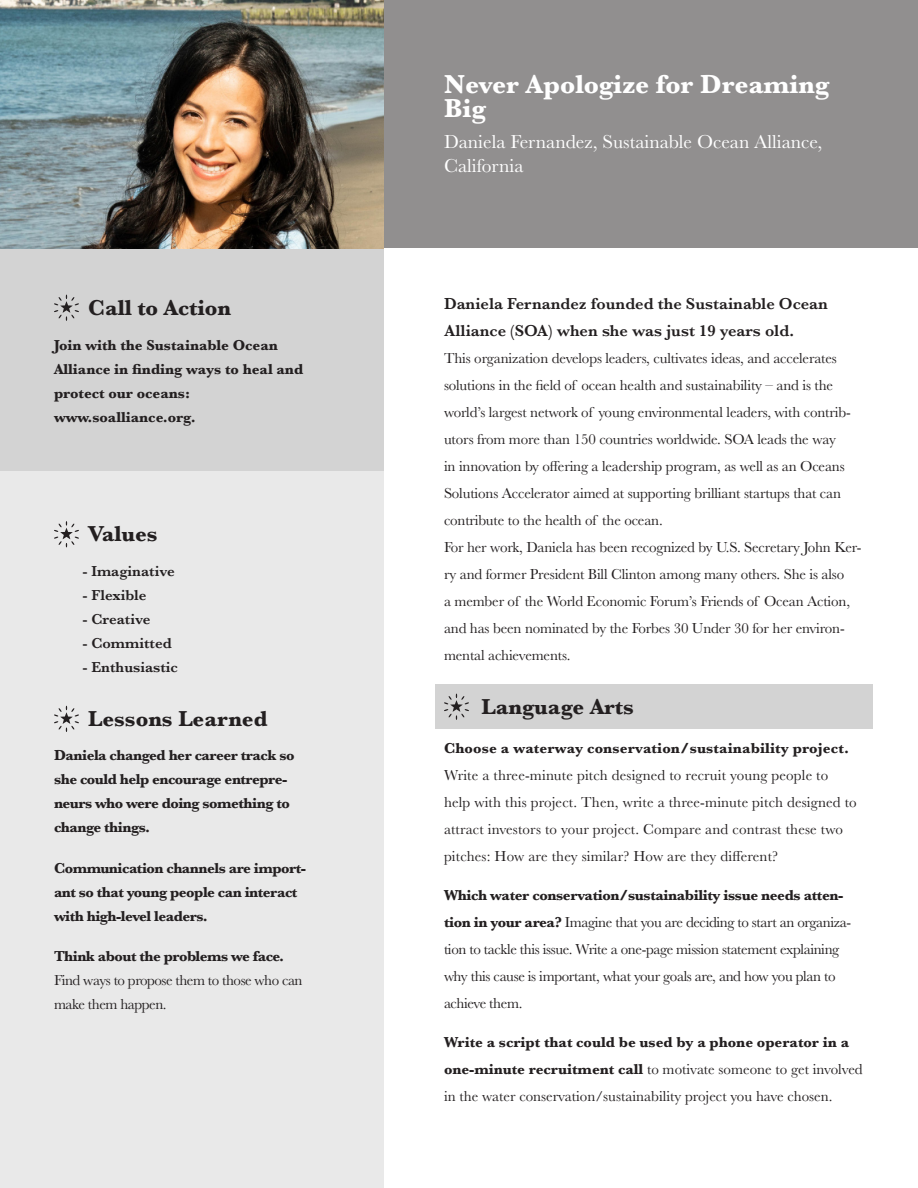
<style>
.page{position:relative;width:918px;height:1188px;background:#fff}
.page>*{position:absolute;margin:0;border:0;box-sizing:border-box;transform-origin:0 0}
.Lesson_Plan_Title{font:700 27px/24px "Baskerville";color:#fff}
.Section_Title{font:700 22.5px "Baskerville";color:#231f20}
.Lesson_Plan_Descript{font:19.5px "Baskerville";color:#fff}
.Young_Hero_Descripti{font:600 16.5px/27px "Baskerville";color:#231f20}
.Body_Copy{font:15px/27px "Baskerville";letter-spacing:-.01em;color:#231f20}
.Body_Copy-2{font:15px/27px "Baskerville";letter-spacing:.01em;color:#231f20}
.Body_Copy-3{font:700 15px/24px "Baskerville";letter-spacing:-.03em;color:#231f20}
.CTA_Body{font:700 15px/24px "Baskerville";color:#231f20}
.Body_Copy-4{font:15px/24px "Baskerville";letter-spacing:-.03em;color:#231f20}
.Values_Body{font:600 15px "Baskerville";color:#231f20}
.s1{font-weight:700}
</style>
<div class="page">
<div style="left:435px;top:684px;width:438px;height:45px;background:#d3d3d3"></div>
<div style="left:0;top:248px;width:384px;height:223px;background:#d3d3d3"></div>
<div style="left:0;top:0;width:918px;height:248px;background:#918f8f"></div>
<div style="left:0;top:471px;width:384px;height:717px;background:#e9e9e9"></div>
<svg style="left:444px;top:694px;width:25px;height:26px"></svg>
<svg style="left:54px;top:295px;width:25px;height:26px"></svg>
<svg style="left:54px;top:521px;width:25px;height:26px"></svg>
<svg style="left:54px;top:706px;width:25px;height:26px"></svg>
<img style="left:0;top:0;width:384px;height:248px">
<p class="Section_Title" style="left:88px;top:292px;width:145px">Call to Action</p>
<p class="CTA_Body" style="left:54px;top:333px;width:251px">Join with the Sustainable Ocean<br>Alliance in finding ways to heal and protect our oceans:</p>
<p class="CTA_Body" style="left:54px;top:405px;width:143px">www.soalliance.org.</p>
<p class="Section_Title" style="left:88px;top:518px;width:71px">Values</p>
<p class="Values_Body" style="left:82px;top:560px;width:94px">- Imaginative</p>
<p class="Values_Body" style="left:82px;top:584px;width:66px">- Flexible</p>
<p class="Values_Body" style="left:82px;top:608px;width:69px">- Creative</p>
<p class="Values_Body" style="left:82px;top:632px;width:91px">- Committed</p>
<p class="Values_Body" style="left:82px;top:656px;width:97px">- Enthusiastic</p>
<p class="Section_Title" style="left:88px;top:703px;width:181px">Lessons Learned</p>
<p class="Body_Copy-3" style="left:54px;top:744px;width:242px">Daniela changed her career track so she could help encourage entrepre&shy;neurs who were doing something to change things.</p>
<p class="Body_Copy-3" style="left:54px;top:856px;width:253px">Communication channels are import&shy;ant so that young people can interact with high-level leaders.</p>
<p class="Body_Copy-4" style="left:54px;top:944px;width:250px"><span class="s1">Think about the problems we face.<br></span>Find ways to propose them to those who can make them happen.</p>
<p class="Lesson_Plan_Title" style="left:444px;top:73px;width:387px">Never Apologize for Dreaming<br>Big</p>
<p class="Lesson_Plan_Descript" style="left:444px;top:129px;width:380px">Daniela Fernandez, Sustainable Ocean Alliance,</p>
<p class="Lesson_Plan_Descript" style="left:444px;top:153px;width:81px">California</p>
<p class="Young_Hero_Descripti" style="left:444px;top:290px;width:385px">Daniela Fernandez founded the Sustainable Ocean<br>Alliance (SOA) when she was just 19 years old.</p>
<p class="Body_Copy" style="left:444px;top:345px;width:408px">This organization develops leaders, cultivates ideas, and accelerates solutions in the field of ocean health and sustainability – and is the world’s largest network of young environmental leaders, with contrib&shy;utors from more than 150 countries worldwide. SOA leads the way in innovation by offering a leadership program, as well as an Oceans Solutions Accelerator aimed at supporting brilliant startups that can contribute to the health of the ocean.</p>
<p class="Body_Copy" style="left:444px;top:534px;width:419px">For her work, Daniela has been recognized by U.S. Secretary John Ker&shy;ry and former President Bill Clinton among many others. She is also<br>a member of the World Economic Forum’s Friends of Ocean Action, and has been nominated by the Forbes 30 Under 30 for her environ&shy;mental achievements.</p>
<p class="Section_Title" style="left:482px;top:691px;width:154px">Language Arts</p>
<p class="Body_Copy-2" style="left:444px;top:735px;width:414px"><span class="s1">Choose a waterway conservation/sustainability project.<br></span>Write a three-minute pitch designed to recruit young people to help with this project. Then, write a three-minute pitch designed to attract investors to your project. Compare and contrast these two pitches: How are they similar? How are they different?</p>
<p class="Body_Copy" style="left:444px;top:882px;width:409px"><span class="s1">Which water conservation/sustainability issue needs atten&shy;tion in your area?</span> Imagine that you are deciding to start an organiza&shy;tion to tackle this issue. Write a one-page mission statement explaining why this cause is important, what your goals are, and how you plan to achieve them.</p>
<p class="Body_Copy" style="left:444px;top:1029px;width:420px"><span class="s1">Write a script that could be used by a phone operator in a one-minute recruitment call</span> to motivate someone to get involved in the water conservation/sustainability project you have chosen.</p>
</div>
